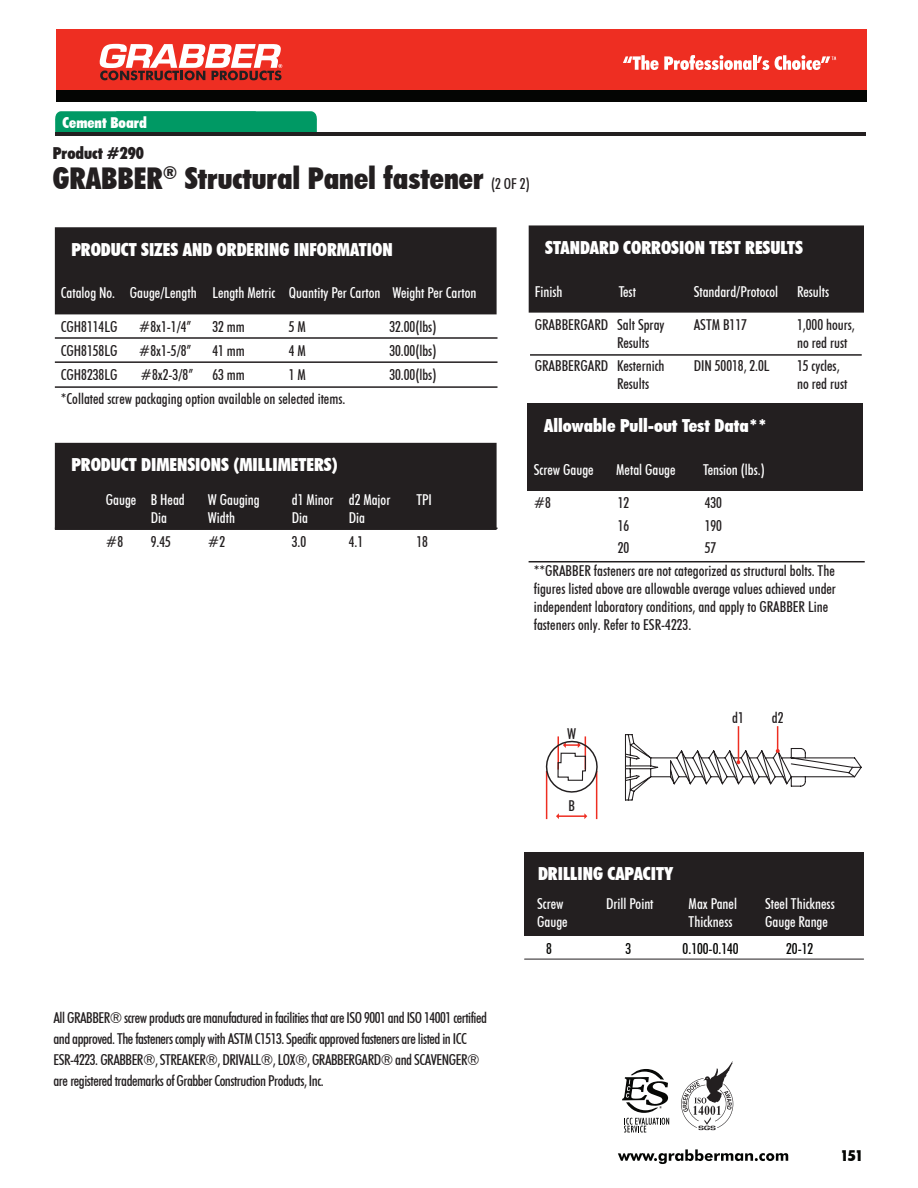
<style>
.page{position:relative;width:918px;height:1188px;background:#fff}
.page>*{position:absolute;margin:0;border:0;box-sizing:border-box;transform-origin:0 0}
.t1{font:900 condensed 30px "Futura BT";color:#231f20}
.t2{font:900 condensed 18px "Futura BT";color:#fff}
.t3{font:900 condensed 16.5px "Futura BT";color:#231f20}
.t4{font:500 condensed 15px/18px "Futura BT";color:#231f20}
.t5{font:500 condensed 15px/21px "Futura BT";letter-spacing:-.03em;color:#231f20}
.t6{font:500 condensed 15px "Futura BT";color:#fff}
.t7{font:500 condensed 15px "Futura BT";color:#040503}
.t8{font:900 condensed 15px "Futura BT";color:#fff}
.t9{font:900 condensed 15px "Futura BT";color:#040503}
.s1{font-weight:500;font-size:15px}
</style>
<div class="page">
<svg style="left:618px;top:1149px;width:170px;height:15px"></svg>
<div style="left:56px;top:42px;width:810px;height:60px;background:#040503"></div>
<div style="left:56px;top:29px;width:810px;height:60px;background:#ee2e22"></div>
<svg style="left:623px;top:55px;width:146px;height:15px"></svg>
<svg style="left:775px;top:55px;width:61px;height:15px"></svg>
<svg style="left:99px;top:44px;width:183px;height:36px"></svg>
<div style="left:55px;top:227px;width:442px;height:87px;background:#231f20"></div>
<hr style="left:55px;top:337px;width:443px;height:2px;background:#231f20">
<hr style="left:55px;top:361px;width:443px;height:2px;background:#231f20">
<hr style="left:55px;top:386px;width:443px;height:2px;background:#231f20">
<hr style="left:55px;top:528px;width:443px;height:1px;background:#231f20">
<div style="left:55px;top:111px;width:262px;height:21px;background:#009964"></div>
<hr style="left:55px;top:132px;width:811px;height:4px;background:#231f20">
<div style="left:55px;top:443px;width:442px;height:87px;background:#231f20"></div>
<div style="left:529px;top:225px;width:335px;height:88px;background:#231f20"></div>
<hr style="left:530px;top:354px;width:332px;height:2px;background:#231f20">
<svg style="left:624px;top:726px;width:238px;height:75px"></svg>
<hr style="left:546px;top:771px;width:1px;height:48px;background:#ee2e22">
<hr style="left:596px;top:771px;width:1px;height:48px;background:#ee2e22">
<hr style="left:557px;top:815px;width:29px;height:2px;background:#ee2e22">
<hr style="left:585px;top:736px;width:1px;height:34px;background:#ee2e22">
<hr style="left:558px;top:736px;width:1px;height:34px;background:#ee2e22">
<svg style="left:545px;top:738px;width:53px;height:57px"></svg>
<hr style="left:529px;top:561px;width:336px;height:1px;background:#231f20">
<div style="left:528px;top:403px;width:335px;height:44px;background:#231f20"></div>
<div style="left:528px;top:447px;width:335px;height:44px;background:#231f20"></div>
<svg style="left:681px;top:1061px;width:52px;height:69px"></svg>
<svg style="left:622px;top:1069px;width:47px;height:64px"></svg>
<div style="left:525px;top:892px;width:339px;height:44px;background:#231f20"></div>
<div style="left:525px;top:852px;width:339px;height:40px;background:#231f20"></div>
<hr style="left:525px;top:959px;width:339px;height:1px;background:#231f20">
<p class="t8" style="left:63px;top:113px;width:86px">Cement Board</p>
<p class="t3" style="left:53px;top:143px;width:93px">Product #290</p>
<h1 class="t1" style="left:53px;top:160px;width:478px">GRABBER<sup>®</sup> Structural Panel fastener <span class="s1">(2 OF 2)</span></h1>
<p class="t2" style="left:71px;top:239px;width:323px">PRODUCT SIZES AND ORDERING INFORMATION</p>
<p class="t6" style="left:61px;top:284px;width:417px">Catalog No. Gauge/Length Length Metric Quantity Per Carton Weight Per Carton</p>
<p class="t4" style="left:61px;top:317px;width:58px">CGH8114LG</p>
<p class="t4" style="left:139px;top:317px;width:54px">#8x1-1/4”</p>
<p class="t4" style="left:212px;top:317px;width:34px">32 mm</p>
<p class="t4" style="left:289px;top:317px;width:19px">5 M</p>
<p class="t4" style="left:389px;top:317px;width:49px">32.00(lbs)</p>
<p class="t4" style="left:61px;top:341px;width:58px">CGH8158LG</p>
<p class="t4" style="left:139px;top:341px;width:54px">#8x1-5/8”</p>
<p class="t4" style="left:212px;top:341px;width:34px">41 mm</p>
<p class="t4" style="left:289px;top:341px;width:19px">4 M</p>
<p class="t4" style="left:389px;top:341px;width:49px">30.00(lbs)</p>
<p class="t4" style="left:61px;top:365px;width:58px">CGH8238LG</p>
<p class="t4" style="left:141px;top:365px;width:54px">#8x2-3/8”</p>
<p class="t4" style="left:212px;top:365px;width:34px">63 mm</p>
<p class="t4" style="left:289px;top:365px;width:19px">1 M</p>
<p class="t4" style="left:389px;top:365px;width:49px">30.00(lbs)</p>
<p class="t4" style="left:61px;top:389px;width:286px">*Collated screw packaging option available on selected items.</p>
<p class="t2" style="left:71px;top:454px;width:268px">PRODUCT DIMENSIONS (MILLIMETERS)</p>
<p class="t6" style="left:106px;top:490px;width:80px">Gauge B Head</p>
<p class="t6" style="left:208px;top:490px;width:53px">W Gauging</p>
<p class="t6" style="left:292px;top:490px;width:100px">d1 Minor d2 Major</p>
<p class="t6" style="left:416px;top:490px;width:17px">TPI</p>
<p class="t6" style="left:151px;top:508px;width:18px">Dia</p>
<p class="t6" style="left:208px;top:508px;width:29px">Width</p>
<p class="t6" style="left:292px;top:508px;width:18px">Dia</p>
<p class="t6" style="left:349px;top:508px;width:18px">Dia</p>
<p class="t4" style="left:106px;top:533px;width:19px">#8</p>
<p class="t4" style="left:208px;top:533px;width:19px">#2</p>
<p class="t4" style="left:416px;top:533px;width:13px">18</p>
<p class="t5" style="left:53px;top:1007px;width:435px">All GRABBER® screw products are manufactured in facilities that are ISO 9001 and ISO 14001 certified and approved. The fasteners comply with ASTM C1513. Specific approved fasteners are listed in ICC ESR-4223. GRABBER®, STREAKER®, DRIVALL®, LOX®, GRABBERGARD® and SCAVENGER® are registered trademarks of Grabber Construction Products, Inc.</p>
<p class="t2" style="left:545px;top:237px;width:259px">STANDARD CORROSION TEST RESULTS</p>
<p class="t6" style="left:535px;top:282px;width:29px">Finish</p>
<p class="t6" style="left:619px;top:282px;width:19px">Test</p>
<p class="t6" style="left:694px;top:282px;width:86px">Standard/Protocol</p>
<p class="t6" style="left:797px;top:282px;width:34px">Results</p>
<p class="t4" style="left:535px;top:316px;width:131px">GRABBERGARD Salt Spray</p>
<p class="t4" style="left:694px;top:316px;width:55px">ASTM B117</p>
<p class="t4" style="left:797px;top:316px;width:59px">1,000 hours,</p>
<p class="t4" style="left:617px;top:334px;width:34px">Results</p>
<p class="t4" style="left:797px;top:334px;width:52px">no red rust</p>
<p class="t4" style="left:535px;top:356px;width:131px">GRABBERGARD Kesternich</p>
<p class="t4" style="left:694px;top:356px;width:77px">DIN 50018, 2.0L</p>
<p class="t4" style="left:797px;top:356px;width:44px">15 cycles,</p>
<p class="t4" style="left:617px;top:374px;width:34px">Results</p>
<p class="t4" style="left:797px;top:374px;width:52px">no red rust</p>
<p class="t2" style="left:544px;top:415px;width:225px">Allowable Pull-out Test Data**</p>
<p class="t6" style="left:534px;top:460px;width:61px">Screw Gauge</p>
<p class="t6" style="left:616px;top:460px;width:61px">Metal Gauge</p>
<p class="t6" style="left:703px;top:460px;width:63px">Tension (lbs.)</p>
<p class="t4" style="left:534px;top:494px;width:19px">#8</p>
<p class="t4" style="left:618px;top:494px;width:13px">12</p>
<p class="t4" style="left:705px;top:494px;width:19px">430</p>
<p class="t4" style="left:618px;top:516px;width:13px">16</p>
<p class="t4" style="left:705px;top:516px;width:19px">190</p>
<p class="t4" style="left:618px;top:539px;width:13px">20</p>
<p class="t4" style="left:534px;top:536px;width:303px;line-height:22.5px;text-indent:171px">57<br>**GRABBER fasteners are not categorized as structural bolts. The</p>
<p class="t4" style="left:534px;top:579px;width:304px">figures listed above are allowable average values achieved under independent laboratory conditions, and apply to GRABBER Line fasteners only. Refer to ESR-4223.</p>
<p class="t4" style="left:567px;top:724px;width:11px">W</p>
<p class="t4" style="left:568px;top:797px;width:8px">B</p>
<p class="t2" style="left:538px;top:862px;width:137px">DRILLING CAPACITY</p>
<p class="t4" style="left:732px;top:709px;width:13px">d1</p>
<p class="t4" style="left:772px;top:709px;width:13px">d2</p>
<p class="t6" style="left:537px;top:895px;width:28px">Screw</p>
<p class="t6" style="left:606px;top:895px;width:49px">Drill Point</p>
<p class="t6" style="left:689px;top:895px;width:50px">Max Panel</p>
<p class="t6" style="left:765px;top:895px;width:71px">Steel Thickness</p>
<p class="t6" style="left:537px;top:913px;width:32px">Gauge</p>
<p class="t6" style="left:689px;top:913px;width:45px">Thickness</p>
<p class="t6" style="left:765px;top:913px;width:64px">Gauge Range</p>
<p class="t7" style="left:546px;top:940px;width:7px">8</p>
<p class="t7" style="left:626px;top:940px;width:7px">3</p>
<p class="t7" style="left:683px;top:940px;width:58px">0.100-0.140</p>
<p class="t7" style="left:786px;top:940px;width:29px">20-12</p>
<p class="t9" style="left:841px;top:1146px;width:24px">151</p>
</div>
